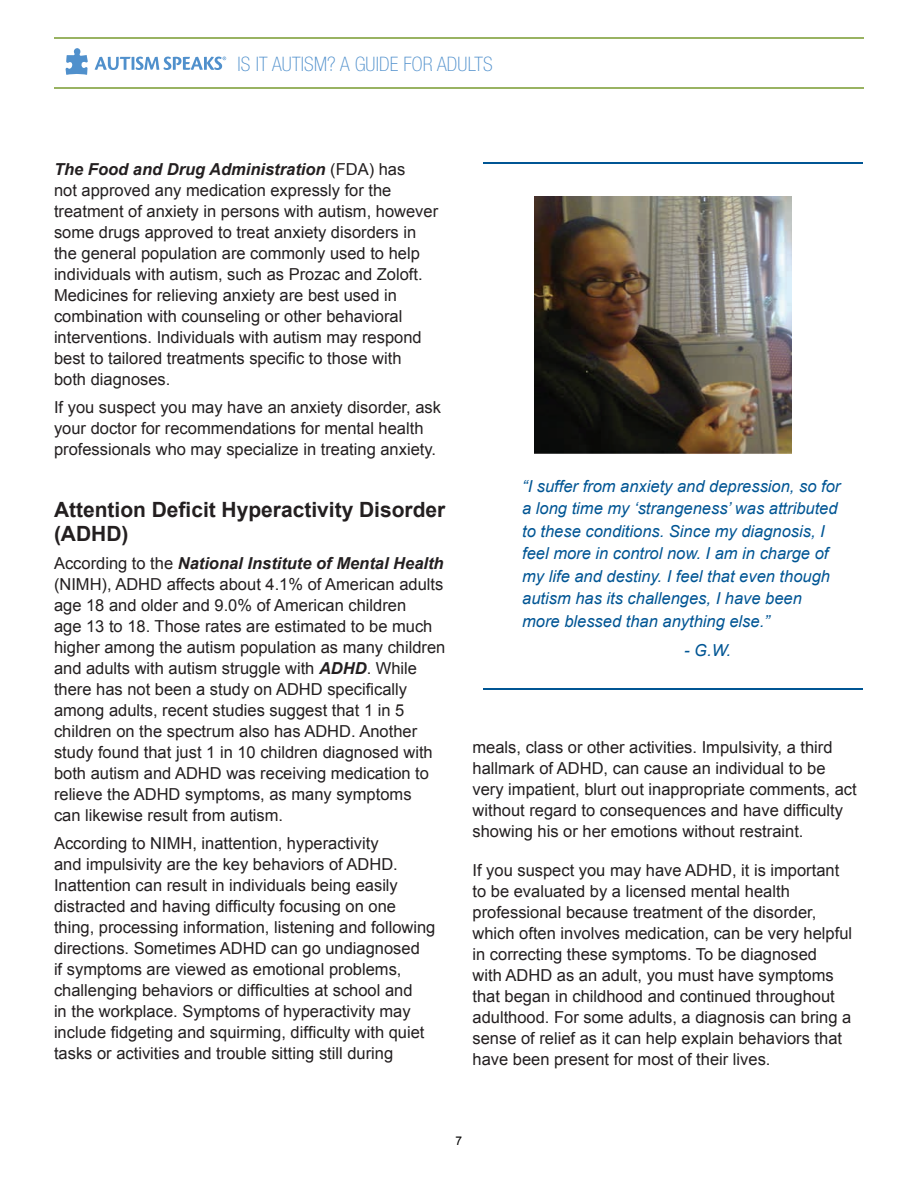
<style>
.page{position:relative;width:918px;height:1188px;background:#fff}
.page>*{position:absolute;margin:0;border:0;box-sizing:border-box;transform-origin:0 0}
.t1{font:700 21px/24px "Arial";color:#231f20}
.t2{font:100 condensed 19.95px "Helvetica Neue";letter-spacing:.01em;color:#5090cc}
.t3{font:16.5px/21px "Arial";color:#231f20}
.t4{font:italic 16.5px/22.5px "Arial";color:#005594}
.t5{font:12px "Arial";color:#000}
.s1{font-weight:700;font-style:italic}
</style>
<div class="page">
<svg style="left:95px;top:57px;width:131px;height:13px"></svg>
<svg style="left:66px;top:48px;width:22px;height:27px"></svg>
<hr style="left:54px;top:87px;width:810px;height:2px;background:#99b362">
<hr style="left:54px;top:38px;width:810px;height:1px;background:#99b362">
<img style="left:535px;top:196px;width:257px;height:257px">
<hr style="left:483px;top:689px;width:380px;height:1px;background:#005594">
<hr style="left:483px;top:163px;width:380px;height:1px;background:#005594">
<p class="t2" style="left:237px;top:53px;width:257px">IS IT AUTISM? A GUIDE FOR ADULTS</p>
<p class="t3" style="left:54px;top:159px;width:386px"><span class="s1">The Food and Drug Administration</span> (FDA) has<br>not approved any medication expressly for the treatment of anxiety in persons with autism, however some drugs approved to treat anxiety disorders in the general population are commonly used to help individuals with autism, such as Prozac and Zoloft.<br>Medicines for relieving anxiety are best used in combination with counseling or other behavioral interventions. Individuals with autism may respond best to tailored treatments specific to those with<br>both diagnoses.</p>
<p class="t3" style="left:54px;top:396px;width:389px">If you suspect you may have an anxiety disorder, ask your doctor for recommendations for mental health professionals who may specialize in treating anxiety.</p>
<p class="t1" style="left:54px;top:499px;width:393px">Attention Deficit Hyperactivity Disorder (ADHD)</p>
<p class="t3" style="left:54px;top:553px;width:393px">According to the <span class="s1">National Institute of Mental Health </span>(NIMH), ADHD affects about 4.1% of American adults age 18 and older and 9.0% of American children<br>age 13 to 18. Those rates are estimated to be much higher among the autism population as many children and adults with autism struggle with <span class="s1">ADHD</span>. While there has not been a study on ADHD specifically among adults, recent studies suggest that 1 in 5 children on the spectrum also has ADHD. Another study found that just 1 in 10 children diagnosed with both autism and ADHD was receiving medication to relieve the ADHD symptoms, as many symptoms<br>can likewise result from autism.</p>
<p class="t3" style="left:54px;top:833px;width:383px">According to NIMH, inattention, hyperactivity<br>and impulsivity are the key behaviors of ADHD.<br>Inattention can result in individuals being easily distracted and having difficulty focusing on one thing, processing information, listening and following directions. Sometimes ADHD can go undiagnosed<br>if symptoms are viewed as emotional problems, challenging behaviors or difficulties at school and<br>in the workplace. Symptoms of hyperactivity may include fidgeting and squirming, difficulty with quiet tasks or activities and trouble sitting still during</p>
<p class="t4" style="left:522px;top:475px;width:320px">“I suffer from anxiety and depression, so for a long time my ‘strangeness’ was attributed to these conditions. Since my diagnosis, I feel more in control now. I am in charge of my life and destiny. I feel that even though autism has its challenges, I have been more blessed than anything else.”</p>
<p class="t4" style="left:684px;top:639px;width:49px">- G.W.</p>
<p class="t3" style="left:473px;top:737px;width:386px">meals, class or other activities. Impulsivity, a third hallmark of ADHD, can cause an individual to be very impatient, blurt out inappropriate comments, act without regard to consequences and have difficulty showing his or her emotions without restraint.</p>
<p class="t3" style="left:473px;top:860px;width:381px">If you suspect you may have ADHD, it is important to be evaluated by a licensed mental health professional because treatment of the disorder, which often involves medication, can be very helpful in correcting these symptoms. To be diagnosed<br>with ADHD as an adult, you must have symptoms that began in childhood and continued throughout adulthood. For some adults, a diagnosis can bring a sense of relief as it can help explain behaviors that have been present for most of their lives.</p>
<p class="t5" style="left:456px;top:1133px;width:8px">7</p>
</div>
